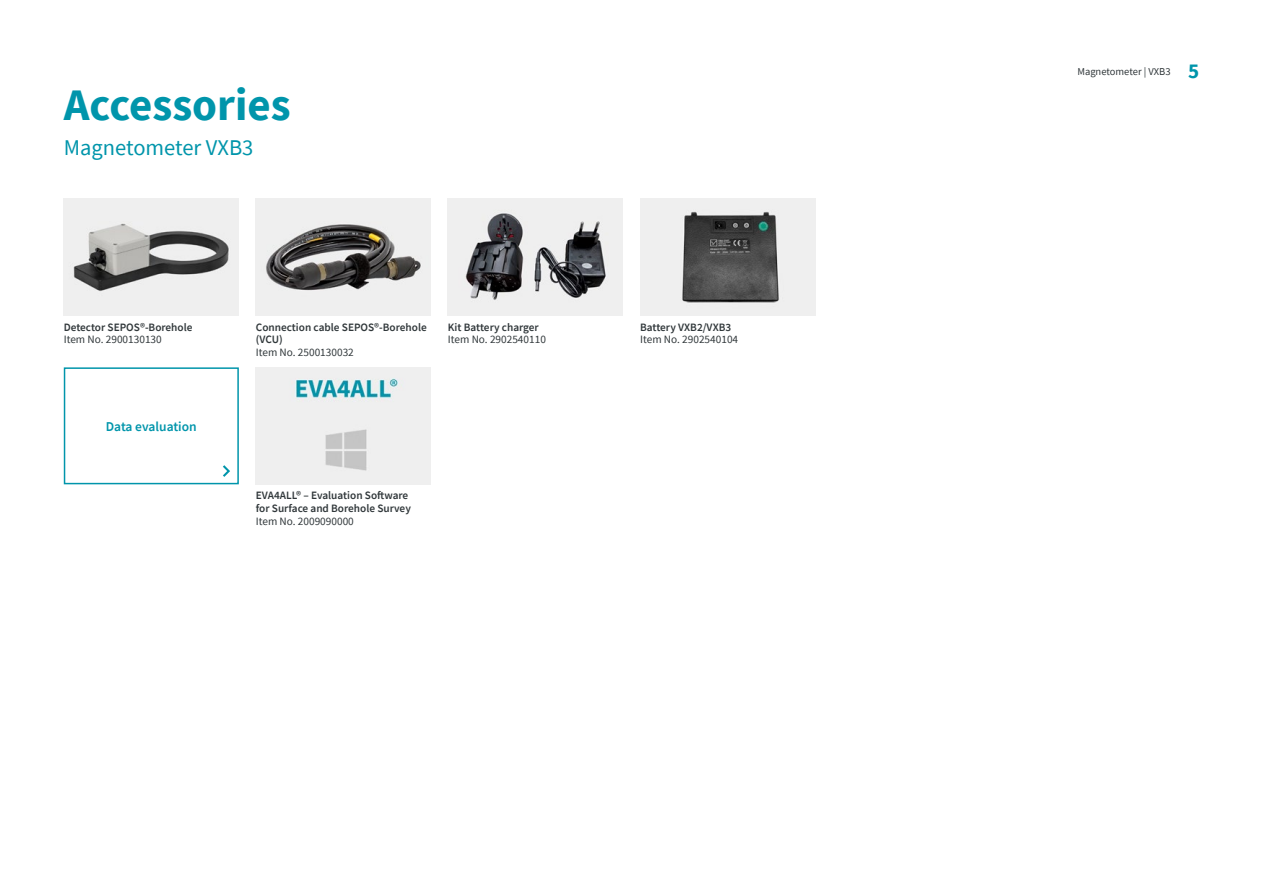
<style>
.page{position:relative;width:1263px;height:893px;background:#fff}
.page>*{position:absolute;margin:0;border:0;box-sizing:border-box;transform-origin:0 0}
.t1{font:700 45px "Source Sans Pro";color:#0095ab}
.t2{font:22.5px "Source Sans Pro";color:#0095ab}
.t3{font:700 21px "Source Sans Pro";color:#0095ab}
.t4{font:600 13.5px "Source Sans Pro";color:#0095ab}
.t5{font:600 11.25px/12.8px "Source Sans Pro";color:#30373a}
.t6{font:11.25px "Source Sans Pro";color:#30373a}
.t7{font:10.5px "Source Sans Pro";color:#30373a}
</style>
<div class="page">
<img style="left:256px;top:199px;width:175px;height:116px">
<img style="left:64px;top:199px;width:175px;height:116px">
<img style="left:640px;top:199px;width:175px;height:116px">
<img style="left:448px;top:199px;width:175px;height:116px">
<img style="left:256px;top:367px;width:175px;height:117px">
<div style="left:64px;top:367px;width:175px;height:117px;border:2px solid #0095ab"></div>
<svg style="left:223px;top:465px;width:7px;height:12px"></svg>
<h1 class="t1" style="left:64px;top:74px;width:229px">Accessories</h1>
<h2 class="t2" style="left:64px;top:133px;width:191px">Magnetometer VXB3</h2>
<p class="t5" style="left:64px;top:320px;width:130px">Detector SEPOS -® Borehole</p>
<p class="t6" style="left:64px;top:332px;width:99px">Item No. 2900130130</p>
<p class="t4" style="left:106px;top:418px;width:92px">Data evaluation</p>
<p class="t5" style="left:256px;top:320px;width:172px">Connection cable SEPOS -® Borehole (VCU(</p>
<p class="t6" style="left:256px;top:345px;width:99px">Item No. 2500130032</p>
<p class="t5" style="left:448px;top:320px;width:92px">Kit Battery charger</p>
<p class="t6" style="left:448px;top:332px;width:99px">Item No. 2902540110</p>
<p class="t5" style="left:256px;top:489px;width:157px">EVA4ALL® – Evaluation Software for Surface and Borehole Survey</p>
<p class="t6" style="left:256px;top:514px;width:99px">Item No. 2009090000</p>
<p class="t5" style="left:640px;top:320px;width:93px">Battery VXB2/VXB3</p>
<p class="t6" style="left:640px;top:332px;width:99px">Item No. 2902540104</p>
<p class="t7" style="left:1077px;top:65px;width:95px">Magnetometer | VXB3</p>
<h3 class="t3" style="left:1188px;top:56px;width:13px">5</h3>
</div>
